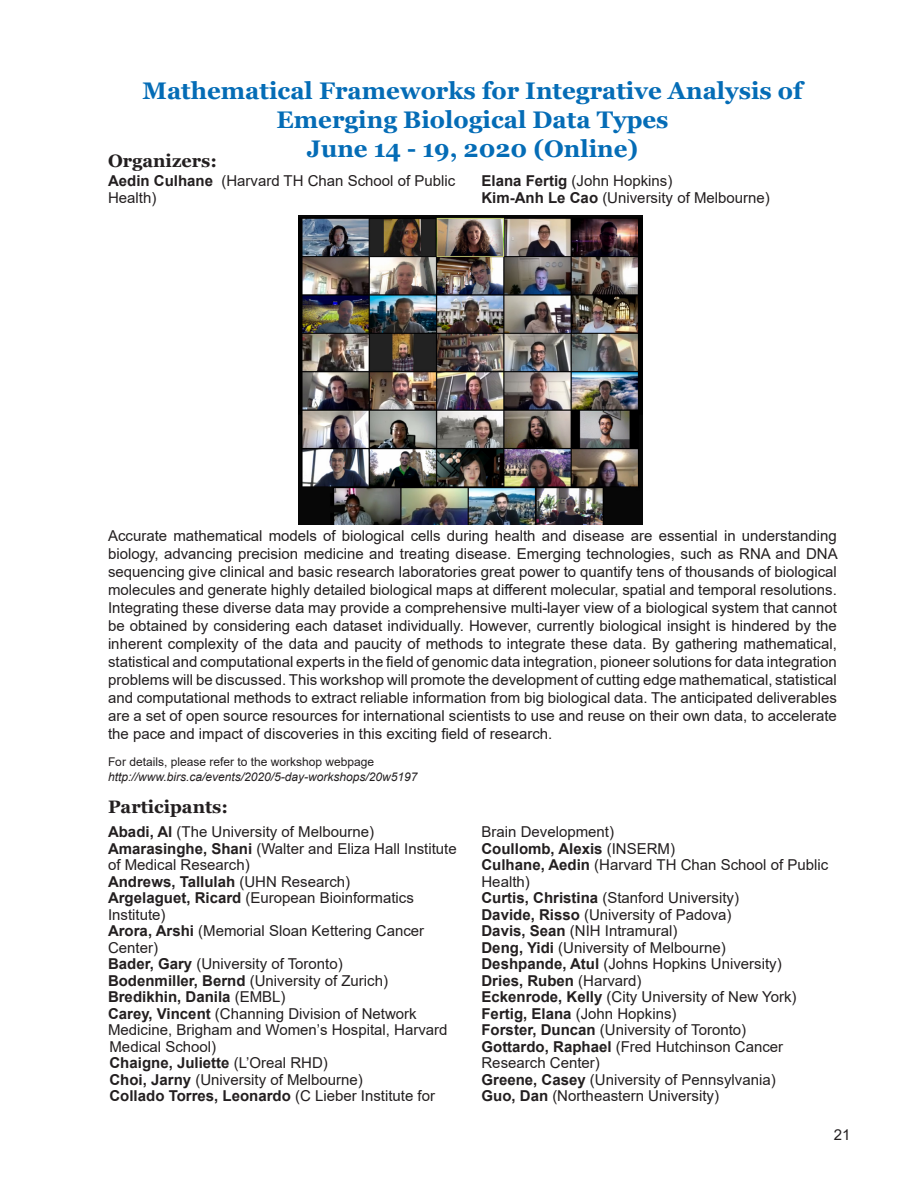
<style>
.page{position:relative;width:918px;height:1188px;background:#fff}
.page>*{position:absolute;margin:0;border:0;box-sizing:border-box;transform-origin:0 0}
.t1{font:700 24px/28.8px "Georgia";color:#046cb6;text-align:center}
.Section{font:700 18px "Georgia";color:#231f20}
.Names{font:15px/18px "Arial";color:#231f20}
.Names-2{font:700 15px "Arial";color:#231f20}
.URL{font:italic 12px "Arial";color:#231f20}
.URL-2{font:12px "Arial";color:#231f20}
.s1{font-weight:700}
.s2{font-weight:400}
</style>
<div class="page">
<img style="left:298px;top:216px;width:344px;height:308px">
<p class="t1" style="left:142px;top:77px;width:662px">Mathematical Frameworks for Integrative Analysis of<br>Emerging Biological Data Types</p>
<p class="t1" style="left:307px;top:134px;width:333px">June 14 - 19, 2020 (Online)</p>
<p class="Section" style="left:108px;top:149px;width:110px">Organizers:</p>
<p class="Names" style="left:108px;top:173px;width:349px;line-height:16.5px"><span class="s1">Aedin Culhane</span> (Harvard TH Chan School of Public<br>Health)</p>
<p class="Names" style="left:482px;top:172px;width:192px"><span class="s1">Elana Fertig</span> (John Hopkins)</p>
<p class="Names" style="left:482px;top:189px;width:290px"><span class="s1">Kim-Anh Le Cao</span> (University of Melbourne)</p>
<p class="Names" style="left:108px;top:527px;width:731px;text-align:justify">Accurate mathematical models of biological cells during health and disease are essential in understanding biology, advancing precision medicine and treating disease. Emerging technologies, such as RNA and DNA sequencing give clinical and basic research laboratories great power to quantify tens of thousands of biological molecules and generate highly detailed biological maps at different molecular, spatial and temporal resolutions.<br>Integrating these diverse data may provide a comprehensive multi-layer view of a biological system that cannot be obtained by considering each dataset individually. However, currently biological insight is hindered by the inherent complexity of the data and paucity of methods to integrate these data. By gathering mathematical, statistical and computational experts in the field of genomic data integration, pioneer solutions for data integration problems will be discussed. This workshop will promote the development of cutting edge mathematical, statistical and computational methods to extract reliable information from big biological data. The anticipated deliverables are a set of open source resources for international scientists to use and reuse on their own data, to accelerate the pace and impact of discoveries in this exciting field of research.</p>
<p class="URL-2" style="left:108px;top:754px;width:268px">For details, please refer to the workshop webpage</p>
<p class="URL" style="left:108px;top:769px;width:311px">http://www.birs.ca/events/2020/5-day-workshops/20w5197</p>
<p class="Section" style="left:108px;top:795px;width:122px">Participants:</p>
<p class="Names" style="left:108px;top:823px;width:268px"><span class="s1">Abadi, Al</span> (The University of Melbourne)</p>
<p class="Names" style="left:108px;top:840px;width:350px;line-height:16.5px"><span class="s1">Amarasinghe, Shani</span> (Walter and Eliza Hall Institute of Medical Research)</p>
<p class="Names-2" style="left:108px;top:871px;width:244px">Andrews, Tallulah <span class="s2">(UHN Research)</span></p>
<p class="Names" style="left:108px;top:890px;width:307px;line-height:16.5px"><span class="s1">Argelaguet, Ricard</span> (European Bioinformatics<br>Institute)</p>
<p class="Names" style="left:108px;top:923px;width:318px;line-height:16.5px"><span class="s1">Arora, Arshi</span> (Memorial Sloan Kettering Cancer<br>Center)</p>
<p class="Names" style="left:108px;top:955px;width:236px"><span class="s1">Bader, Gary</span> (University of Toronto)</p>
<p class="Names" style="left:108px;top:972px;width:282px"><span class="s1">Bodenmiller, Bernd</span> (University of Zurich)</p>
<p class="Names-2" style="left:108px;top:987px;width:179px">Bredikhin, Danila <span class="s2">(EMBL)</span></p>
<p class="Names" style="left:108px;top:1005px;width:341px;line-height:16.5px"><span class="s1">Carey, Vincent</span> (Channing Division of Network<br>Medicine, Brigham and Women’s Hospital, Harvard<br>Medical School)</p>
<p class="Names-2" style="left:110px;top:1053px;width:220px">Chaigne, Juliette <span class="s2">(L’Oreal RHD)</span></p>
<p class="Names" style="left:110px;top:1071px;width:255px"><span class="s1">Choi, Jarny</span> (University of Melbourne)</p>
<p class="Names-2" style="left:110px;top:1086px;width:327px">Collado Torres, Leonardo <span class="s2">(C Lieber Institute for</span></p>
<p class="Names" style="left:482px;top:823px;width:134px">Brain Development)</p>
<p class="Names-2" style="left:482px;top:838px;width:195px">Coullomb, Alexis <span class="s2">(INSERM)</span></p>
<p class="Names" style="left:482px;top:857px;width:348px;line-height:16.5px"><span class="s1">Culhane, Aedin</span> (Harvard TH Chan School of Public<br>Health)</p>
<p class="Names" style="left:482px;top:889px;width:259px"><span class="s1">Curtis, Christina</span> (Stanford University)</p>
<p class="Names" style="left:482px;top:906px;width:252px"><span class="s1">Davide, Risso</span> (University of Padova)</p>
<p class="Names" style="left:482px;top:922px;width:197px"><span class="s1">Davis, Sean</span> (NIH Intramural)</p>
<p class="Names" style="left:482px;top:939px;width:246px"><span class="s1">Deng, Yidi</span> (University of Melbourne)</p>
<p class="Names" style="left:482px;top:955px;width:302px"><span class="s1">Deshpande, Atul</span> (Johns Hopkins University)</p>
<p class="Names-2" style="left:482px;top:970px;width:162px">Dries, Ruben <span class="s2">(Harvard)</span></p>
<p class="Names" style="left:482px;top:988px;width:317px"><span class="s1">Eckenrode, Kelly</span> (City University of New York)</p>
<p class="Names" style="left:482px;top:1005px;width:197px"><span class="s1">Fertig, Elana</span> (John Hopkins)</p>
<p class="Names" style="left:482px;top:1021px;width:266px"><span class="s1">Forster, Duncan</span> (University of Toronto)</p>
<p class="Names" style="left:482px;top:1038px;width:303px;line-height:16.5px"><span class="s1">Gottardo, Raphael</span> (Fred Hutchinson Cancer<br>Research Center)</p>
<p class="Names" style="left:482px;top:1071px;width:296px"><span class="s1">Greene, Casey</span> (University of Pennsylvania)</p>
<p class="Names" style="left:482px;top:1087px;width:239px"><span class="s1">Guo, Dan</span> (Northeastern University)</p>
<p class="Names" style="left:834px;top:1126px;width:18px">21</p>
</div>
